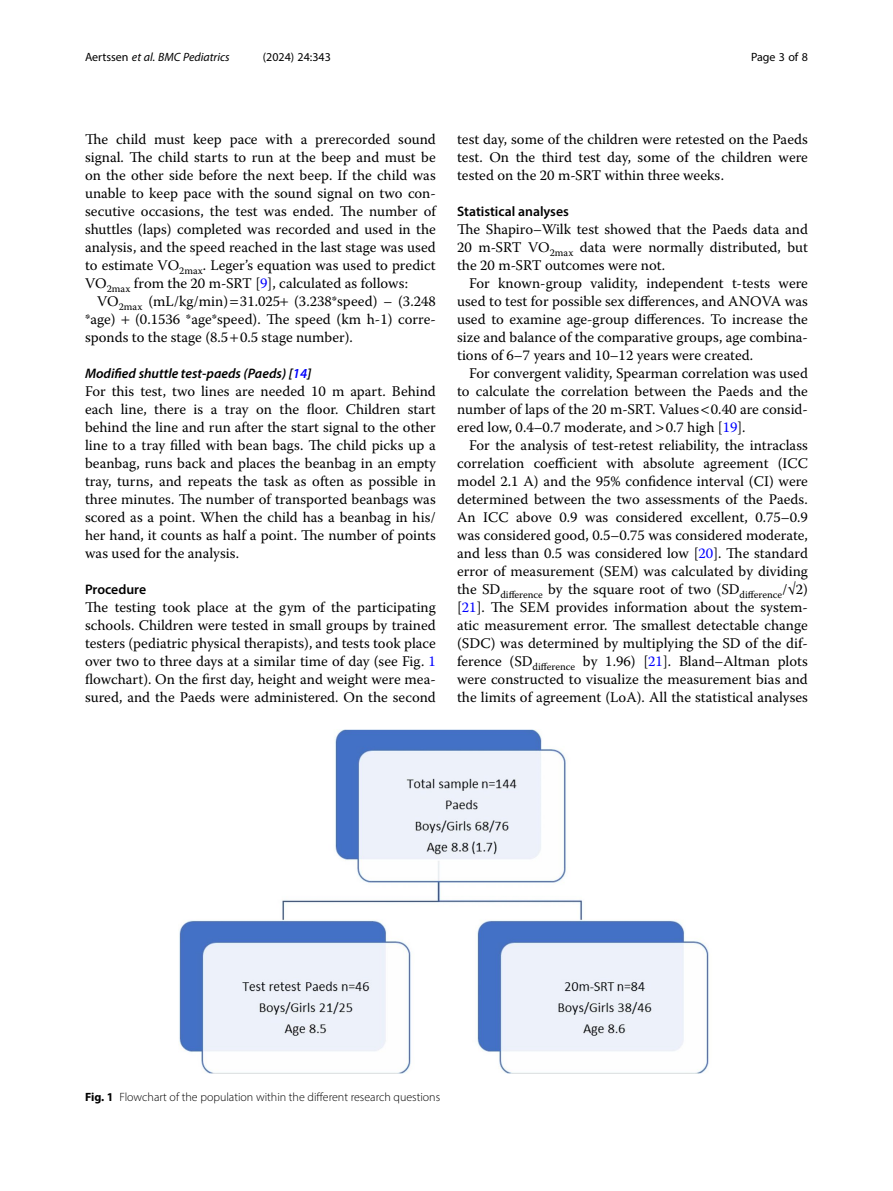
<style>
.page{position:relative;width:893px;height:1191px;background:#fff}
.page>*{position:absolute;margin:0;border:0;box-sizing:border-box;transform-origin:0 0}
.Body_Text{font:14.7px/18px "Warnock Pro";color:#000;text-align:justify}
.Body_Text_Indent{font:14.7px/18px "Warnock Pro";color:#000;text-align:justify}
.Head_3{font:italic 600 13.8px "Myriad Pro";color:#000}
.Head_2{font:600 13.8px "Myriad Pro";color:#000}
.Figure_Caption{font:300 12px "Myriad Pro";color:#000}
.t1{font:italic 12px "Myriad Pro";color:#000}
.t2{font:12px "Myriad Pro";color:#000}
.s1{font-style:normal}
.s2{color:#00f}
.s3{font-weight:700}
</style>
<div class="page">
<img style="left:179px;top:729px;width:530px;height:345px">
<p class="t1" style="left:85px;top:50px;width:146px"><span class="s1">Aertssen</span> et al. BMC Pediatrics</p>
<p class="t2" style="left:263px;top:50px;width:70px">(2024) 24:343</p>
<p class="t2" style="left:751px;top:50px;width:58px">Page 3 of 8</p>
<p class="Body_Text" style="left:85px;top:130px;width:352px">The child must keep pace with a prerecorded sound signal. The child starts to run at the beep and must be on the other side before the next beep. If the child was unable to keep pace with the sound signal on two con&shy;secutive occasions, the test was ended. The number of shuttles (laps) completed was recorded and used in the analysis, and the speed reached in the last stage was used to estimate VO<sub>2max</sub>. Leger’s equation was used to predict VO<sub>2max</sub> from the 20 m-SRT [<span class="s2">9</span>], calculated as follows:</p>
<p class="Body_Text_Indent" style="left:85px;top:292px;width:352px;text-indent:12px">VO<sub>2max</sub> (mL/kg/min) 31.025 (3.238*speed) – (3.248 *age)</p>
<p class="Body_Text_Indent" style="left:85px;top:310px;width:352px;text-indent:50px">(0.1536 *age*speed). The speed (km h-1) corre&shy;sponds to the stage (8.5 0.5 stage number).</p>
<p class="Head_3" style="left:85px;top:365px;width:228px">Modified shuttle test-paeds (Paeds) [<span class="s2">14</span>]</p>
<p class="Body_Text" style="left:85px;top:382px;width:352px">For this test, two lines are needed 10 m apart. Behind each line, there is a tray on the floor. Children start behind the line and run after the start signal to the other line to a tray filled with bean bags. The child picks up a beanbag, runs back and places the beanbag in an empty tray, turns, and repeats the task as often as possible in three minutes. The number of transported beanbags was scored as a point. When the child has a beanbag in his/ her hand, it counts as half a point. The number of points was used for the analysis.</p>
<p class="Head_2" style="left:85px;top:581px;width:63px">Procedure</p>
<p class="Body_Text" style="left:85px;top:598px;width:352px">The testing took place at the gym of the participating schools. Children were tested in small groups by trained testers (pediatric physical therapists), and tests took place over two to three days at a similar time of day (see Fig. <span class="s2">1 </span>flowchart). On the first day, height and weight were mea&shy;sured, and the Paeds were administered. On the second</p>
<p class="Body_Text" style="left:457px;top:130px;width:352px">test day, some of the children were retested on the Paeds test. On the third test day, some of the children were tested on the 20 m-SRT within three weeks.</p>
<p class="Head_2" style="left:457px;top:203px;width:113px">Statistical analyses</p>
<p class="Body_Text" style="left:457px;top:220px;width:352px">The Shapiro–Wilk test showed that the Paeds data and 20 m-SRT VO<sub>2max</sub> data were normally distributed, but the 20 m-SRT outcomes were not.</p>
<p class="Body_Text_Indent" style="left:457px;top:274px;width:352px;text-indent:12px">For known-group validity, independent t-tests were used to test for possible sex differences, and ANOVA was used to examine age-group differences. To increase the size and balance of the comparative groups, age combina&shy;tions of 6–7 years and 10–12 years were created.</p>
<p class="Body_Text_Indent" style="left:457px;top:364px;width:352px;text-indent:12px">For convergent validity, Spearman correlation was used to calculate the correlation between the Paeds and the number of laps of the 20 m-SRT. Values 0.40 are consid&shy;ered low, 0.4–0.7 moderate, and 0.7 high [<span class="s2">19</span>].</p>
<p class="Body_Text_Indent" style="left:457px;top:436px;width:352px;text-indent:12px">For the analysis of test-retest reliability, the intraclass correlation coefficient with absolute agreement (ICC model 2.1 A) and the 95% confidence interval (CI) were determined between the two assessments of the Paeds.<br>An ICC above 0.9 was considered excellent, 0.75–0.9 was considered good, 0.5–0.75 was considered moderate, and less than 0.5 was considered low [<span class="s2">20</span>]. The standard error of measurement (SEM) was calculated by dividing the SD<sub>difference</sub> by the square root of two (SD<sub>difference</sub>/√2) [<span class="s2">21</span>]. The SEM provides information about the system&shy;atic measurement error. The smallest detectable change (SDC) was determined by multiplying the SD of the dif&shy;ference (SD<sub>difference</sub> by 1.96) [<span class="s2">21</span>]. Bland–Altman plots were constructed to visualize the measurement bias and the limits of agreement (LoA). All the statistical analyses</p>
<p class="Figure_Caption" style="left:85px;top:1089px;width:357px"><span class="s3">Fig. 1</span> Flowchart of the population within the different research questions</p>
</div>
